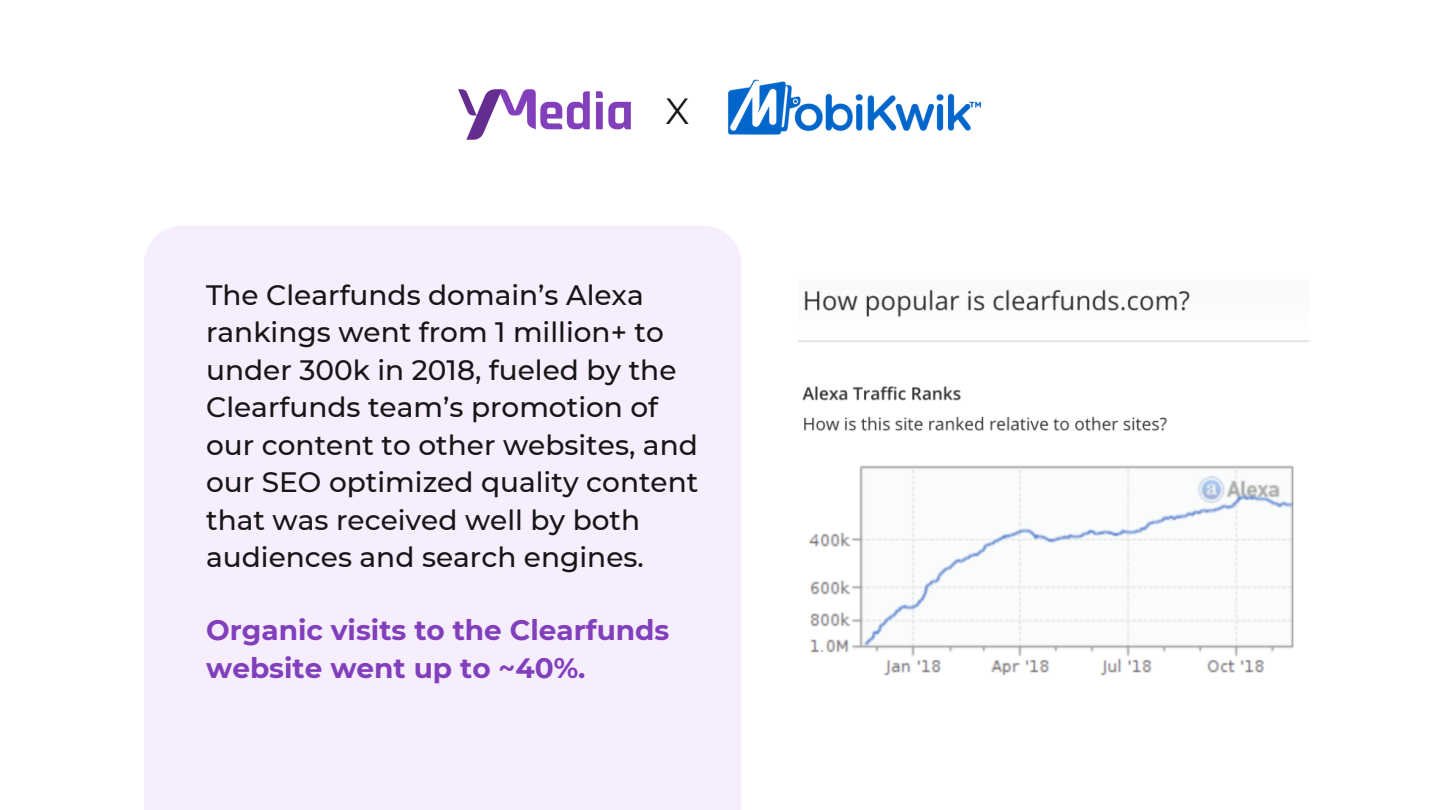
<style>
.page{position:relative;width:1440px;height:810px;background:#fff}
.page>*{position:absolute;margin:0;border:0;box-sizing:border-box;transform-origin:0 0}
.t1{font:36.4px "Montserrat";color:#171616}
.t2{font:500 28px/37.5px "Montserrat";color:#171616}
.t3{font:700 28px/37.5px "Montserrat";color:#823fbc}
</style>
<div class="page">
<div style="left:144px;top:226px;width:597px;height:584px;background:#f6eefd"></div>
<img style="left:798px;top:289px;width:511px;height:387px">
<img style="left:458px;top:89px;width:173px;height:51px">
<img style="left:727px;top:79px;width:254px;height:56px">
<p class="t1" style="left:666px;top:88px;width:25px">X</p>
<p class="t2" style="left:206px;top:276px;width:494px">The Clearfunds domain’s Alexa rankings went from 1 million+ to under 300k in 2018, fueled by the<br>Clearfunds team’s promotion of our content to other websites, and our SEO optimized quality content that was received well by both audiences and search engines.</p>
<p class="t3" style="left:206px;top:612px;width:465px">Organic visits to the Clearfunds website went up to ~40%.</p>
</div>
